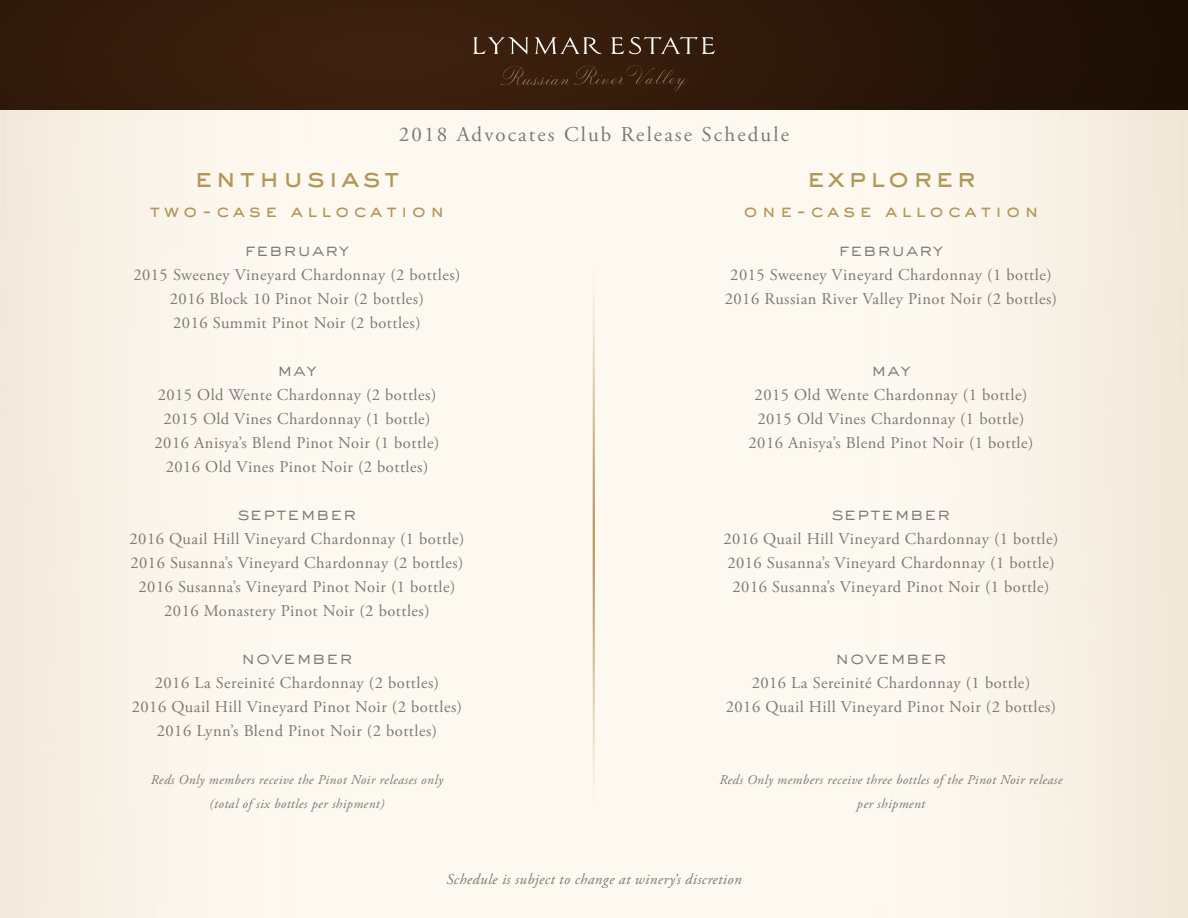
<style>
.page{position:relative;width:1188px;height:918px;background:#fff}
.page>*{position:absolute;margin:0;border:0;box-sizing:border-box;transform-origin:0 0}
.t1{font:500 27px "Sackers Gothic Std";letter-spacing:.1em;color:#b39758}
.t2{font:21px "Adobe Garamond Pro";letter-spacing:.1em;color:#7c7a73}
.t3{font:300 18px "Sackers Gothic Std";letter-spacing:.03em;color:#7c7a73}
.t4{font:500 18px "Sackers Gothic Std";letter-spacing:.2em;color:#b39758}
.t5{font:16.5px "Adobe Garamond Pro";letter-spacing:.03em;color:#7c7a73}
.t6{font:italic 15px "Adobe Garamond Pro";letter-spacing:.03em;color:#7c7a73}
.t7{font:italic 13.5px "Adobe Garamond Pro";letter-spacing:.03em;color:#7c7a73}
</style>
<div class="page">
<img style="left:0;top:109px;width:1188px;height:809px">
<img style="left:0;top:0;width:1188px;height:109px">
<svg style="left:473px;top:37px;width:55px;height:17px"></svg>
<svg style="left:535px;top:37px;width:66px;height:17px"></svg>
<svg style="left:611px;top:37px;width:104px;height:17px;background:#5b473a"></svg>
<svg style="left:501px;top:65px;width:186px;height:26px;background:#3d2310"></svg>
<div style="left:574px;top:202px;width:40px;height:695px;background:#fdf9f0"></div>
<p class="t2" style="left:399px;top:122px;width:392px">2018 Advocates Club Release Schedule</p>
<p class="t1" style="left:194px;top:159px;width:208px">enthusiast</p>
<p class="t4" style="left:150px;top:198px;width:296px">two-case allocation</p>
<p class="t3" style="left:245px;top:238px;width:106px">february</p>
<p class="t5" style="left:133px;top:265px;width:329px">2015 Sweeney Vineyard Chardonnay (2 bottles)</p>
<p class="t5" style="left:170px;top:289px;width:256px">2016 Block 10 Pinot Noir (2 bottles)</p>
<p class="t5" style="left:173px;top:313px;width:249px">2016 Summit Pinot Noir (2 bottles)</p>
<p class="t3" style="left:277px;top:358px;width:41px">may</p>
<p class="t5" style="left:158px;top:385px;width:280px">2015 Old Wente Chardonnay (2 bottles)</p>
<p class="t5" style="left:163px;top:409px;width:269px">2015 Old Vines Chardonnay (1 bottle)</p>
<p class="t5" style="left:155px;top:433px;width:286px">2016 Anisya’s Blend Pinot Noir (1 bottle)</p>
<p class="t5" style="left:166px;top:457px;width:264px">2016 Old Vines Pinot Noir (2 bottles)</p>
<p class="t3" style="left:237px;top:502px;width:121px">september</p>
<p class="t5" style="left:130px;top:529px;width:336px">2016 Quail Hill Vineyard Chardonnay (1 bottle)</p>
<p class="t5" style="left:130px;top:553px;width:335px">2016 Susanna’s Vineyard Chardonnay (2 bottles)</p>
<p class="t5" style="left:139px;top:577px;width:318px">2016 Susanna’s Vineyard Pinot Noir (1 bottle)</p>
<p class="t5" style="left:164px;top:601px;width:267px">2016 Monastery Pinot Noir (2 bottles)</p>
<p class="t3" style="left:241px;top:646px;width:113px">november</p>
<p class="t5" style="left:155px;top:673px;width:286px">2016 La Sereinité Chardonnay (2 bottles)</p>
<p class="t5" style="left:132px;top:697px;width:332px">2016 Quail Hill Vineyard Pinot Noir (2 bottles)</p>
<p class="t5" style="left:157px;top:721px;width:282px">2016 Lynn’s Blend Pinot Noir (2 bottles)</p>
<p class="t7" style="left:151px;top:772px;width:294px">Reds Only members receive the Pinot Noir releases only</p>
<p class="t7" style="left:210px;top:796px;width:176px">(total of six bottles per shipment)</p>
<p class="t1" style="left:806px;top:159px;width:171px">explorer</p>
<p class="t4" style="left:743px;top:198px;width:297px">one-case allocation</p>
<p class="t3" style="left:839px;top:238px;width:106px">february</p>
<p class="t5" style="left:730px;top:265px;width:323px">2015 Sweeney Vineyard Chardonnay (1 bottle)</p>
<p class="t5" style="left:725px;top:289px;width:334px">2016 Russian River Valley Pinot Noir (2 bottles)</p>
<p class="t3" style="left:871px;top:358px;width:41px">may</p>
<p class="t5" style="left:755px;top:385px;width:274px">2015 Old Wente Chardonnay (1 bottle)</p>
<p class="t5" style="left:757px;top:409px;width:269px">2015 Old Vines Chardonnay (1 bottle)</p>
<p class="t5" style="left:749px;top:433px;width:286px">2016 Anisya’s Blend Pinot Noir (1 bottle)</p>
<p class="t3" style="left:831px;top:502px;width:121px">september</p>
<p class="t5" style="left:724px;top:529px;width:336px">2016 Quail Hill Vineyard Chardonnay (1 bottle)</p>
<p class="t5" style="left:727px;top:553px;width:329px">2016 Susanna’s Vineyard Chardonnay (1 bottle)</p>
<p class="t5" style="left:733px;top:577px;width:318px">2016 Susanna’s Vineyard Pinot Noir (1 bottle)</p>
<p class="t3" style="left:835px;top:646px;width:113px">november</p>
<p class="t5" style="left:752px;top:673px;width:280px">2016 La Sereinité Chardonnay (1 bottle)</p>
<p class="t5" style="left:726px;top:697px;width:332px">2016 Quail Hill Vineyard Pinot Noir (2 bottles)</p>
<p class="t7" style="left:719px;top:772px;width:345px">Reds Only members receive three bottles of the Pinot Noir release</p>
<p class="t7" style="left:857px;top:796px;width:70px">per shipment</p>
<p class="t6" style="left:446px;top:870px;width:297px">Schedule is subject to change at winery’s discretion</p>
</div>
